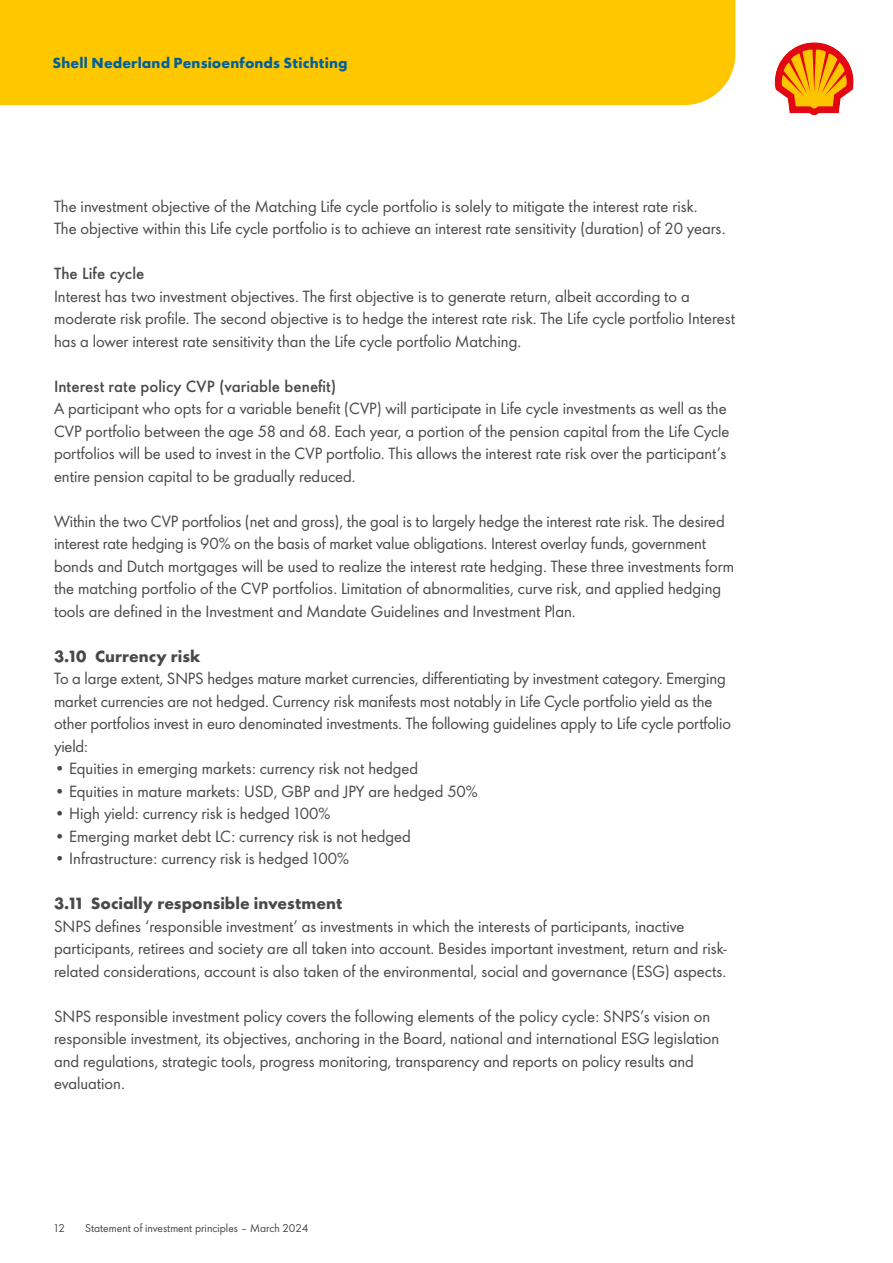
<style>
.page{position:relative;width:893px;height:1263px;background:#fff}
.page>*{position:absolute;margin:0;border:0;box-sizing:border-box;transform-origin:0 0}
.t1{font:15px/22.5px "Shell";color:#494949}
.t2{font:500 15px "Shell";color:#494949}
.t3{font:700 15px "Shell";color:#494949}
.t4{font:700 13.5px "Shell";letter-spacing:.01em;color:#006097}
.t5{font:10.5px "Shell";color:#494949}
</style>
<div class="page">
<div style="left:0;top:0;width:735px;height:105px;background:#ffc700"></div>
<svg style="left:774px;top:42px;width:80px;height:74px"></svg>
<p class="t4" style="left:53px;top:52px;width:297px">Shell Nederland Pensioenfonds Stichting</p>
<p class="t1" style="left:54px;top:194px;width:673px">The investment objective of the Matching Life cycle portfolio is solely to mitigate the interest rate risk.<br>The objective within this Life cycle portfolio is to achieve an interest rate sensitivity (duration) of 20 years.</p>
<p class="t2" style="left:54px;top:261px;width:92px">The Life cycle</p>
<p class="t1" style="left:54px;top:284px;width:682px">Interest has two investment objectives. The first objective is to generate return, albeit according to a moderate risk profile. The second objective is to hedge the interest rate risk. The Life cycle portfolio Interest has a lower interest rate sensitivity than the Life cycle portfolio Matching.</p>
<p class="t2" style="left:54px;top:373px;width:284px">Interest rate policy CVP (variable benefit)</p>
<p class="t1" style="left:54px;top:396px;width:677px">A participant who opts for a variable benefit (CVP) will participate in Life cycle investments as well as the CVP portfolio between the age 58 and 68. Each year, a portion of the pension capital from the Life Cycle portfolios will be used to invest in the CVP portfolio. This allows the interest rate risk over the participant’s entire pension capital to be gradually reduced.</p>
<p class="t1" style="left:54px;top:509px;width:681px">Within the two CVP portfolios (net and gross), the goal is to largely hedge the interest rate risk. The desired interest rate hedging is 90% on the basis of market value obligations. Interest overlay funds, government bonds and Dutch mortgages will be used to realize the interest rate hedging. These three investments form the matching portfolio of the CVP portfolios. Limitation of abnormalities, curve risk, and applied hedging tools are defined in the Investment and Mandate Guidelines and Investment Plan.</p>
<p class="t3" style="left:54px;top:643px;width:148px">3.10 Currency risk</p>
<p class="t1" style="left:54px;top:666px;width:678px">To a large extent, SNPS hedges mature market currencies, differentiating by investment category. Emerging market currencies are not hedged. Currency risk manifests most notably in Life Cycle portfolio yield as the other portfolios invest in euro denominated investments. The following guidelines apply to Life cycle portfolio yield:</p>
<p class="t1" style="left:54px;top:756px;width:366px">• Equities in emerging markets: currency risk not hedged</p>
<p class="t1" style="left:54px;top:779px;width:425px">• Equities in mature markets: USD, GBP and JPY are hedged 50%</p>
<p class="t1" style="left:54px;top:801px;width:278px">• High yield: currency risk is hedged 100%</p>
<p class="t1" style="left:54px;top:824px;width:358px">• Emerging market debt LC: currency risk is not hedged</p>
<p class="t1" style="left:54px;top:846px;width:297px">• Infrastructure: currency risk is hedged 100%</p>
<p class="t3" style="left:54px;top:891px;width:290px">3.11 Socially responsible investment</p>
<p class="t1" style="left:54px;top:914px;width:674px">SNPS defines ‘responsible investment’ as investments in which the interests of participants, inactive participants, retirees and society are all taken into account. Besides important investment, return and risk&shy;related considerations, account is also taken of the environmental, social and governance (ESG) aspects.</p>
<p class="t1" style="left:54px;top:1004px;width:667px">SNPS responsible investment policy covers the following elements of the policy cycle: SNPS’s vision on responsible investment, its objectives, anchoring in the Board, national and international ESG legislation and regulations, strategic tools, progress monitoring, transparency and reports on policy results and evaluation.</p>
<p class="t5" style="left:54px;top:1219px;width:12px">12</p>
<p class="t5" style="left:85px;top:1219px;width:225px">Statement of investment principles – March 2024</p>
</div>
